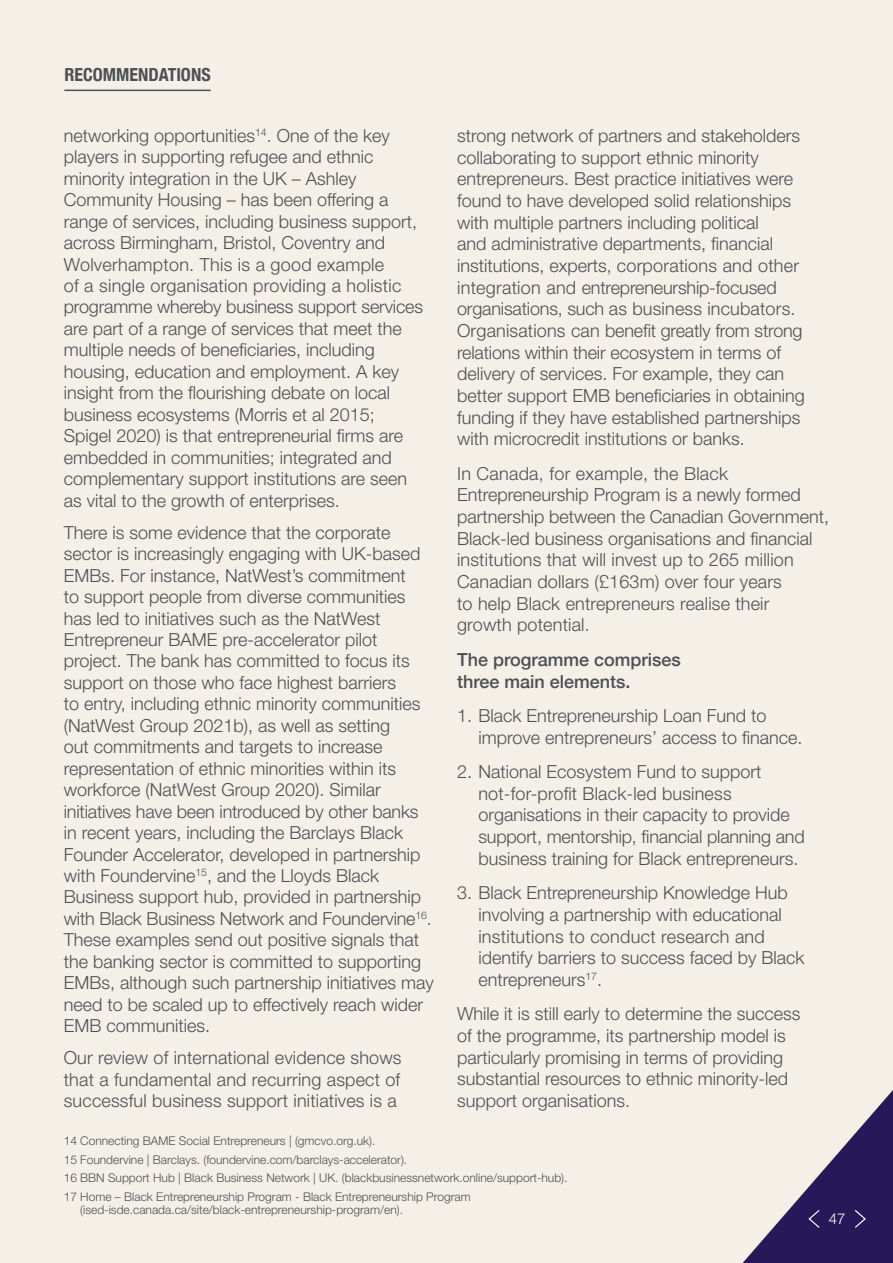
<style>
.page{position:relative;width:893px;height:1263px;background:#f4f0e8}
.page>*{position:absolute;margin:0;border:0;box-sizing:border-box;transform-origin:0 0}
.t1{font:300 18px/21.5px "Helvetica Neue";color:#4d4f53}
.t2{font:500 18px/21.6px "Helvetica Neue";color:#4d4f53}
.t3{font:700 condensed 18px "Helvetica Neue";color:#4d4f53}
.t4{font:300 15px "Helvetica Neue";color:#fff}
.t5{font:300 12px/18.6px "Helvetica Neue";color:#4d4f53}
</style>
<div class="page">
<hr style="left:64px;top:90px;width:147px;height:1px;background:#4d4f53">
<svg style="left:742px;top:1090px;width:151px;height:173px"></svg>
<p class="t3" style="left:64px;top:60px;width:148px">RECOMMENDATIONS</p>
<p class="t1" style="left:64px;top:124px;width:361px">networking opportunities<sup>14</sup>. One of the key players in supporting refugee and ethnic minority integration in the UK – Ashley Community Housing – has been offering a range of services, including business support, across Birmingham, Bristol, Coventry and Wolverhampton. This is a good example<br>of a single organisation providing a holistic programme whereby business support services are part of a range of services that meet the multiple needs of beneficiaries, including housing, education and employment. A key insight from the flourishing debate on local business ecosystems (Morris et al 2015; Spigel 2020) is that entrepreneurial firms are embedded in communities; integrated and complementary support institutions are seen as vital to the growth of enterprises.</p>
<p class="t1" style="left:64px;top:521px;width:372px">There is some evidence that the corporate sector is increasingly engaging with UK-based EMBs. For instance, NatWest’s commitment<br>to support people from diverse communities has led to initiatives such as the NatWest Entrepreneur BAME pre-accelerator pilot project. The bank has committed to focus its support on those who face highest barriers<br>to entry, including ethnic minority communities (NatWest Group 2021b), as well as setting<br>out commitments and targets to increase representation of ethnic minorities within its workforce (NatWest Group 2020). Similar initiatives have been introduced by other banks in recent years, including the Barclays Black Founder Accelerator, developed in partnership with Foundervine<sup>15</sup>, and the Lloyds Black Business support hub, provided in partnership with Black Business Network and Foundervine<sup>16</sup>.<br>These examples send out positive signals that the banking sector is committed to supporting EMBs, although such partnership initiatives may need to be scaled up to effectively reach wider EMB communities.</p>
<p class="t1" style="left:64px;top:1046px;width:339px;text-align:justify">Our review of international evidence shows that a fundamental and recurring aspect of successful business support initiatives is a</p>
<p class="t1" style="left:457px;top:124px;width:349px">strong network of partners and stakeholders collaborating to support ethnic minority entrepreneurs. Best practice initiatives were found to have developed solid relationships with multiple partners including political<br>and administrative departments, financial institutions, experts, corporations and other integration and entrepreneurship-focused organisations, such as business incubators.<br>Organisations can benefit greatly from strong relations within their ecosystem in terms of delivery of services. For example, they can better support EMB beneficiaries in obtaining funding if they have established partnerships with microcredit institutions or banks.</p>
<p class="t1" style="left:457px;top:462px;width:374px">In Canada, for example, the Black Entrepreneurship Program is a newly formed partnership between the Canadian Government, Black-led business organisations and financial institutions that will invest up to 265 million Canadian dollars (£163m) over four years<br>to help Black entrepreneurs realise their<br>growth potential.</p>
<p class="t2" style="left:457px;top:647px;width:225px">The programme comprises three main elements.</p>
<p class="t1" style="left:478px;top:704px;width:326px;text-indent:-21px">1. Black Entrepreneurship Loan Fund to improve entrepreneurs’ access to finance.</p>
<p class="t1" style="left:478px;top:760px;width:328px;text-indent:-21px">2. National Ecosystem Fund to support not-for-profit Black-led business organisations in their capacity to provide support, mentorship, financial planning and business training for Black entrepreneurs.</p>
<p class="t1" style="left:478px;top:882px;width:328px;text-indent:-21px">3. Black Entrepreneurship Knowledge Hub involving a partnership with educational institutions to conduct research and identify barriers to success faced by Black entrepreneurs<sup>17</sup>.</p>
<p class="t1" style="left:457px;top:1003px;width:345px">While it is still early to determine the success of the programme, its partnership model is particularly promising in terms of providing substantial resources to ethnic minority-led support organisations.</p>
<p class="t5" style="left:64px;top:1131px;width:505px">14 Connecting BAME Social Entrepreneurs | (gmcvo.org.uk).<br>15 Foundervine | Barclays. (foundervine.com/barclays-accelerator).<br>16 BBN Support Hub | Black Business Network | UK. (blackbusinessnetwork.online/support-hub).<br>17 Home – Black Entrepreneurship Program - Black Entrepreneurship Program</p>
<p class="t5" style="left:80px;top:1200px;width:324px">(ised-isde.canada.ca/site/black-entrepreneurship-program/en).</p>
<p class="t4" style="left:829px;top:1209px;width:18px">47</p>
</div>
